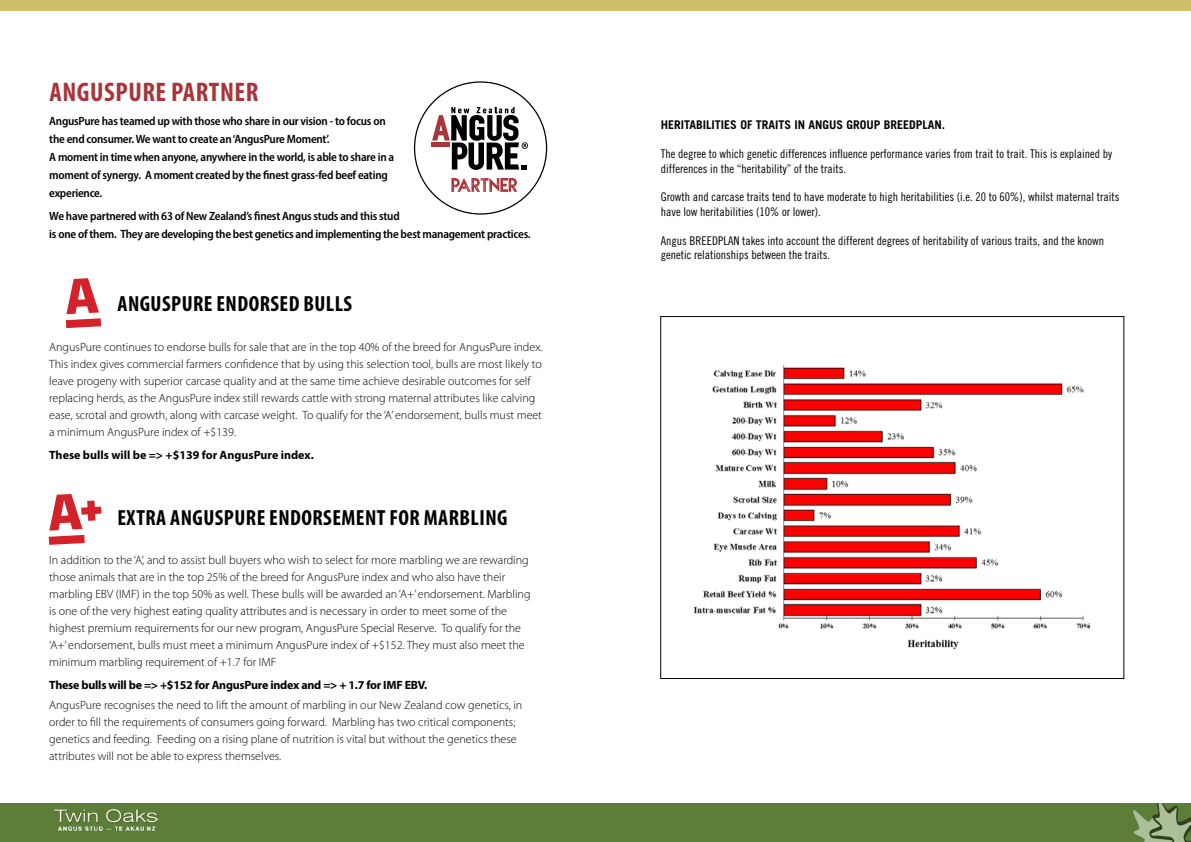
<style>
.page{position:relative;width:1191px;height:842px;background:#fff}
.page>*{position:absolute;margin:0;border:0;box-sizing:border-box;transform-origin:0 0}
.t1{font:700 condensed 27px "Myriad Pro";letter-spacing:.02em;color:#a8353a}
.t2{font:700 condensed 22px "Myriad Pro";letter-spacing:.02em;color:#000}
.t3{font:300 12px/17px "Myriad Pro";color:#000}
.t4{font:12px/14.4px "Trade Gothic Cond Eighteen";color:#000}
.t5{font:600 semi-condensed 12px/18px "Myriad Pro";letter-spacing:-.02em;color:#000}
.t6{font:700 12px "Myriad Pro";letter-spacing:-.02em;color:#000}
.t7{font:700 12px "Trade Gothic";color:#000}
.t8{font:700 12px "Myriad Pro";color:#000}
</style>
<div class="page">
<div style="left:0;top:803px;width:595px;height:39px;background:#5c7e38"></div>
<img style="left:54px;top:809px;width:104px;height:22px">
<div style="left:595px;top:803px;width:596px;height:39px;background:#5c7e38"></div>
<svg style="left:1133px;top:803px;width:58px;height:39px"></svg>
<div style="left:0;top:0;width:606px;height:10px;background:#ccc16a"></div>
<img style="left:694px;top:365px;width:396px;height:284px">
<div style="left:587px;top:0;width:604px;height:10px;background:#ccc16a"></div>
<svg style="left:49px;top:494px;width:52px;height:51px"></svg>
<svg style="left:66px;top:278px;width:35px;height:50px"></svg>
<svg style="left:414px;top:81px;width:133px;height:134px"></svg>
<h1 class="t1" style="left:50px;top:75px;width:210px">ANGUSPURE PARTNER</h1>
<p class="t5" style="left:49px;top:111px;width:346px">AngusPure has teamed up with those who share in our vision - to focus on the end consumer. We want to create an ‘AngusPure Moment’.<br>A moment in time when anyone, anywhere in the world, is able to share in a moment of synergy. A moment created by the finest grass-fed beef eating experience.</p>
<p class="t5" style="left:49px;top:207px;width:483px">We have partnered with 63 of New Zealand’s finest Angus studs and this stud<br>is one of them. They are developing the best genetics and implementing the best management practices.</p>
<h2 class="t2" style="left:117px;top:290px;width:236px">ANGUSPURE ENDORSED BULLS</h2>
<p class="t3" style="left:49px;top:338px;width:495px">AngusPure continues to endorse bulls for sale that are in the top 40% of the breed for AngusPure index.<br>This index gives commercial farmers confidence that by using this selection tool, bulls are most likely to leave progeny with superior carcase quality and at the same time achieve desirable outcomes for self replacing herds, as the AngusPure index still rewards cattle with strong maternal attributes like calving ease, scrotal and growth, along with carcase weight. To qualify for the ‘A’ endorsement, bulls must meet a minimum AngusPure index of +$139.</p>
<p class="t8" style="left:49px;top:447px;width:266px">These bulls will be =&gt; +$139 for AngusPure index.</p>
<h2 class="t2" style="left:117px;top:503px;width:391px">EXTRA ANGUSPURE ENDORSEMENT FOR MARBLING</h2>
<p class="t3" style="left:49px;top:552px;width:483px">In addition to the ‘A’, and to assist bull buyers who wish to select for more marbling we are rewarding those animals that are in the top 25% of the breed for AngusPure index and who also have their marbling EBV (IMF) in the top 50% as well. These bulls will be awarded an ‘A+’ endorsement. Marbling is one of the very highest eating quality attributes and is necessary in order to meet some of the highest premium requirements for our new program, AngusPure Special Reserve. To qualify for the ‘A+’ endorsement, bulls must meet a minimum AngusPure index of +$152. They must also meet the minimum marbling requirement of +1.7 for IMF</p>
<p class="t6" style="left:49px;top:677px;width:380px">These bulls will be =&gt; +$152 for AngusPure index and =&gt; + 1.7 for IMF EBV.</p>
<p class="t3" style="left:49px;top:697px;width:475px">AngusPure recognises the need to lift the amount of marbling in our New Zealand cow genetics, in order to fill the requirements of consumers going forward. Marbling has two critical components; genetics and feeding. Feeding on a rising plane of nutrition is vital but without the genetics these attributes will not be able to express themselves.</p>
<p class="t7" style="left:660px;top:118px;width:286px">HERITABILITIES OF TRAITS IN ANGUS GROUP BREEDPLAN.</p>
<p class="t4" style="left:660px;top:147px;width:453px">The degree to which genetic differences influence performance varies from trait to trait. This is explained by differences in the “heritability” of the traits.</p>
<p class="t4" style="left:660px;top:190px;width:460px">Growth and carcase traits tend to have moderate to high heritabilities (i.e. 20 to 60%), whilst maternal traits have low heritabilities (10% or lower).</p>
<p class="t4" style="left:660px;top:233px;width:445px">Angus BREEDPLAN takes into account the different degrees of heritability of various traits, and the known genetic relationships between the traits.</p>
</div>
